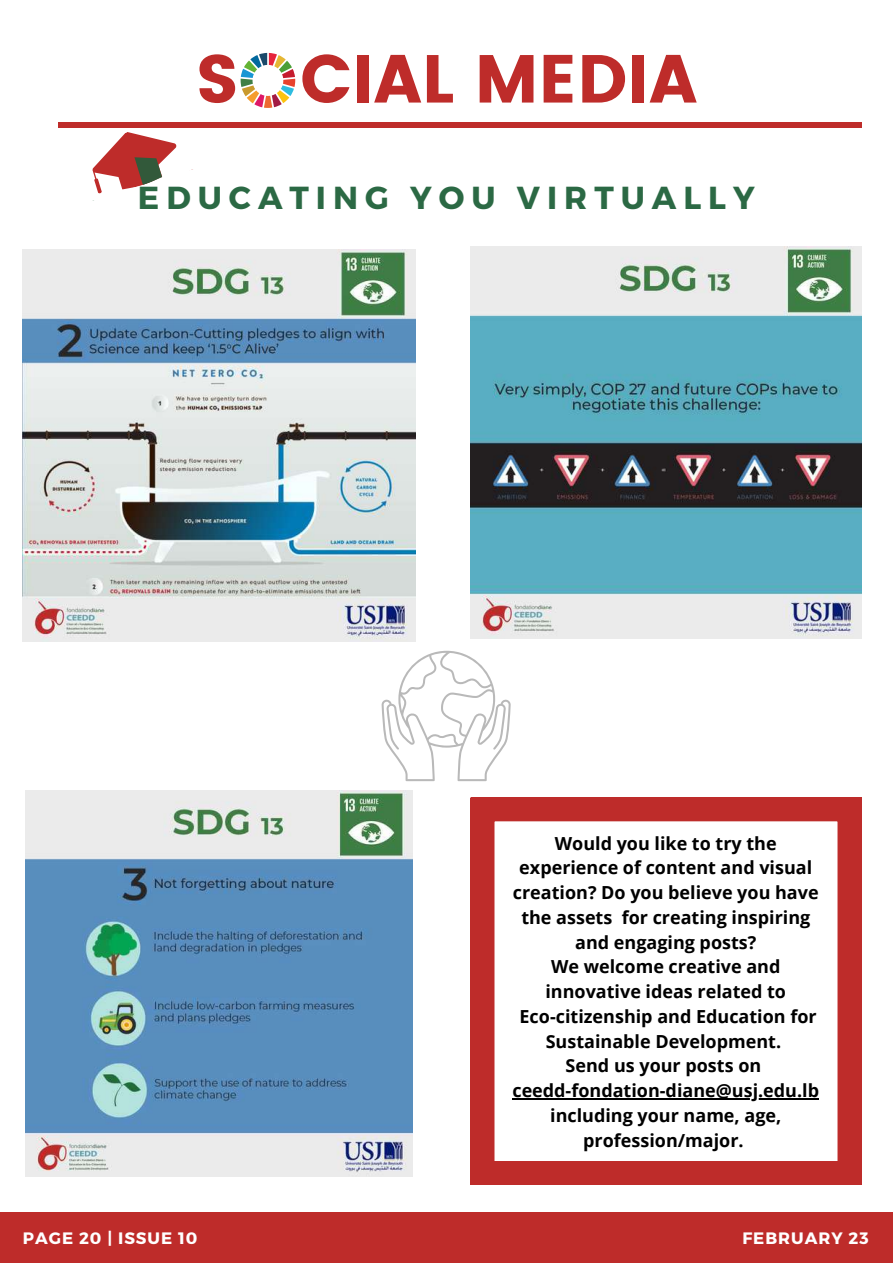
<style>
.page{position:relative;width:893px;height:1264px;background:#fff}
.page>*{position:absolute;margin:0;border:0;box-sizing:border-box;transform-origin:0 0}
.t1{font:67.65px "Poppins";color:#be2c2a}
.t2{font:700 31.8px "Montserrat";letter-spacing:.22em;color:#2b6944}
.t3{font:700 18px/24.8px "Open Sans";color:#000;text-align:center}
.t4{font:700 16.5px "Montserrat";letter-spacing:.06em;color:#fff}
</style>
<div class="page">
<svg style="left:240px;top:53px;width:55px;height:55px"></svg>
<div style="left:58px;top:122px;width:803px;height:6px;background:#be2c2a"></div>
<div style="left:0;top:1212px;width:892px;height:50px;background:#be2c2a"></div>
<svg style="left:92px;top:132px;width:101px;height:69px"></svg>
<img style="left:23px;top:249px;width:392px;height:393px">
<img style="left:471px;top:247px;width:390px;height:391px">
<img style="left:26px;top:790px;width:386px;height:386px">
<svg style="left:471px;top:797px;width:390px;height:387px"></svg>
<svg style="left:381px;top:650px;width:129px;height:131px"></svg>
<hr style="left:512px;top:1098px;width:307px;height:1px;background:#000">
<h1 class="t1" style="left:195px;top:40px;width:503px">S CIAL MEDIA</h1>
<h2 class="t2" style="left:138px;top:177px;width:618px">EDUCATING YOU VIRTUALLY</h2>
<p class="t3" style="left:512px;top:830px;width:308px">Would you like to try the experience of content and visual creation? Do you believe you have the assets for creating inspiring and engaging posts?<br>We welcome creative and innovative ideas related to<br>Eco-citizenship and Education for<br>Sustainable Development.<br>Send us your posts on ceedd-fondation-diane@usj.edu.lb including your name, age, profession/major.</p>
<p class="t4" style="left:23px;top:1226px;width:176px">PAGE 20 | ISSUE 10</p>
<p class="t4" style="left:742px;top:1226px;width:128px">FEBRUARY 23</p>
</div>
